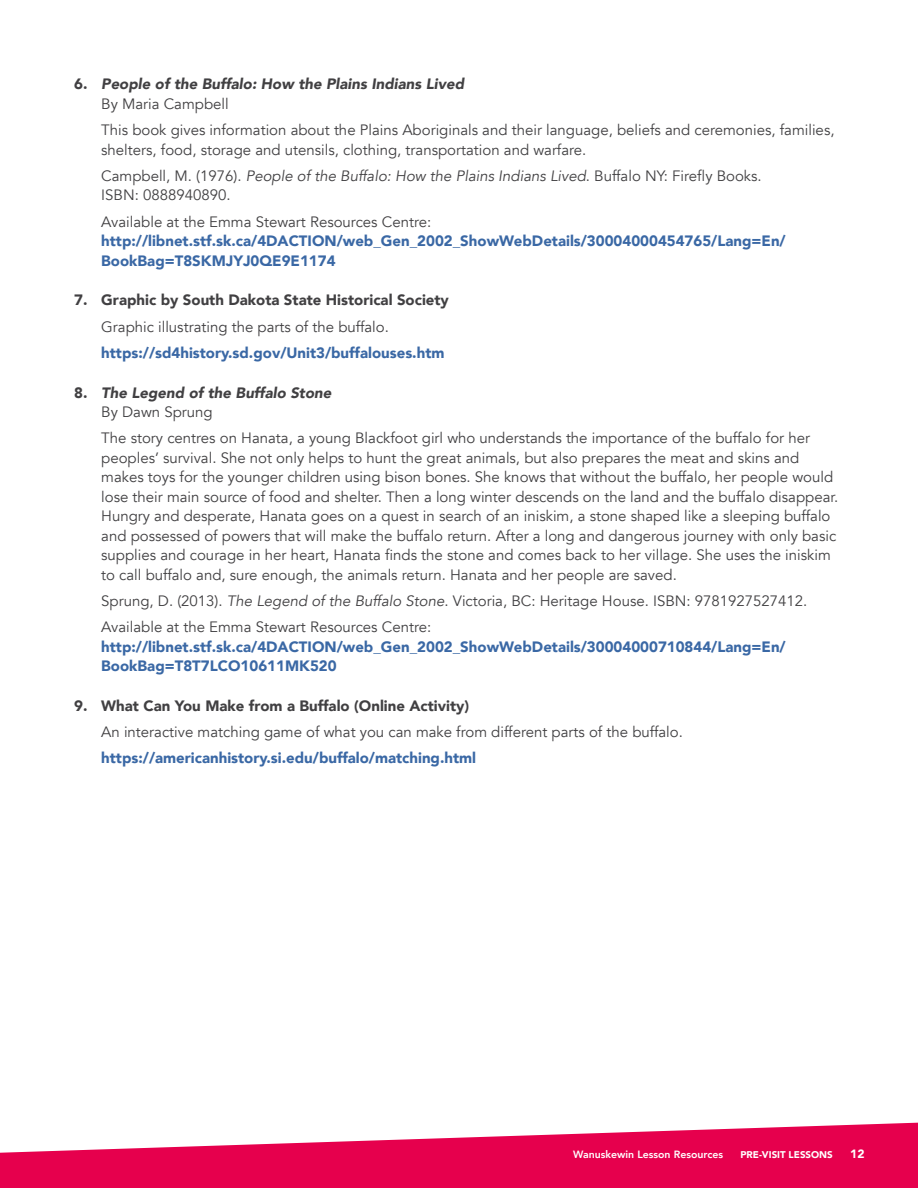
<style>
.page{position:relative;width:918px;height:1188px;background:#fff}
.page>*{position:absolute;margin:0;border:0;box-sizing:border-box;transform-origin:0 0}
.t1{font:15px/19.5px "Avenir";color:#414042}
.t2{font:900 15px/19.5px "Avenir";color:#3a68a5}
.t3{font:italic 900 15px/19.5px "Avenir";color:#414042}
.t4{font:900 15px "Avenir";color:#414042}
.t5{font:900 12px "Avenir";color:#fff}
.t6{font:800 10.5px "Avenir";color:#fff}
.t7{font:900 9.75px "Avenir";color:#fff}
.s1{font-style:normal}
.s2{font-weight:400;font-style:normal}
.s3{font-style:italic}
</style>
<div class="page">
<svg style="left:0;top:1122px;width:918px;height:66px;fill:#e6004d"></svg>
<p class="t3" style="left:101px;top:74px;width:364px;text-indent:-27px"><span class="s1">6.</span> People of the Buffalo: How the Plains Indians Lived<br><span class="s2">By Maria Campbell</span></p>
<p class="t1" style="left:101px;top:120px;width:735px">This book gives information about the Plains Aboriginals and their language, beliefs and ceremonies, families, shelters, food, storage and utensils, clothing, transportation and warfare.</p>
<p class="t1" style="left:101px;top:166px;width:662px">Campbell, M. (1976). <span class="s3">People of the Buffalo: How the Plains Indians Lived</span>. Buffalo NY: Firefly Books.<br>ISBN: 0888940890.</p>
<p class="t1" style="left:101px;top:212px;width:332px">Available at the Emma Stewart Resources Centre:</p>
<p class="t2" style="left:101px;top:231px;width:686px">http://libnet.stf.sk.ca/4DACTION/web_Gen_2002_ShowWebDetails/30004000454765/Lang=En/<br>BookBag=T8SKMJYJ0QE9E1174</p>
<p class="t4" style="left:74px;top:287px;width:376px">7. Graphic by South Dakota State Historical Society</p>
<p class="t1" style="left:101px;top:317px;width:289px">Graphic illustrating the parts of the buffalo.</p>
<p class="t2" style="left:101px;top:342px;width:345px">https://sd4history.sd.gov/Unit3/buffalouses.htm</p>
<p class="t3" style="left:101px;top:382px;width:232px;text-indent:-27px"><span class="s1">8.</span> The Legend of the Buffalo Stone<br><span class="s2">By Dawn Sprung</span></p>
<p class="t1" style="left:101px;top:429px;width:739px">The story centres on Hanata, a young Blackfoot girl who understands the importance of the buffalo for her peoples’ survival. She not only helps to hunt the great animals, but also prepares the meat and skins and makes toys for the younger children using bison bones. She knows that without the buffalo, her people would lose their main source of food and shelter. Then a long winter descends on the land and the buffalo disappear.<br>Hungry and desperate, Hanata goes on a quest in search of an iniskim, a stone shaped like a sleeping buffalo and possessed of powers that will make the buffalo return. After a long and dangerous journey with only basic supplies and courage in her heart, Hanata finds the stone and comes back to her village. She uses the iniskim to call buffalo and, sure enough, the animals return. Hanata and her people are saved.</p>
<p class="t1" style="left:101px;top:588px;width:708px;line-height:26.2px">Sprung, D. (2013). <span class="s3">The Legend of the Buffalo Stone</span>. Victoria, BC: Heritage House. ISBN: 9781927527412.<br>Available at the Emma Stewart Resources Centre:</p>
<p class="t2" style="left:101px;top:636px;width:686px">http://libnet.stf.sk.ca/4DACTION/web_Gen_2002_ShowWebDetails/30004000710844/Lang=En/<br>BookBag=T8T7LCO10611MK520</p>
<p class="t4" style="left:74px;top:693px;width:396px">9. What Can You Make from a Buffalo (Online Activity)</p>
<p class="t1" style="left:101px;top:723px;width:583px">An interactive matching game of what you can make from different parts of the buffalo.</p>
<p class="t2" style="left:101px;top:748px;width:376px">https://americanhistory.si.edu/buffalo/matching.html</p>
<p class="t6" style="left:573px;top:1146px;width:151px">Wanuskewin Lesson Resources</p>
<p class="t7" style="left:740px;top:1146px;width:94px">PRE-VISIT LESSONS</p>
<p class="t5" style="left:850px;top:1143px;width:16px">12</p>
</div>
